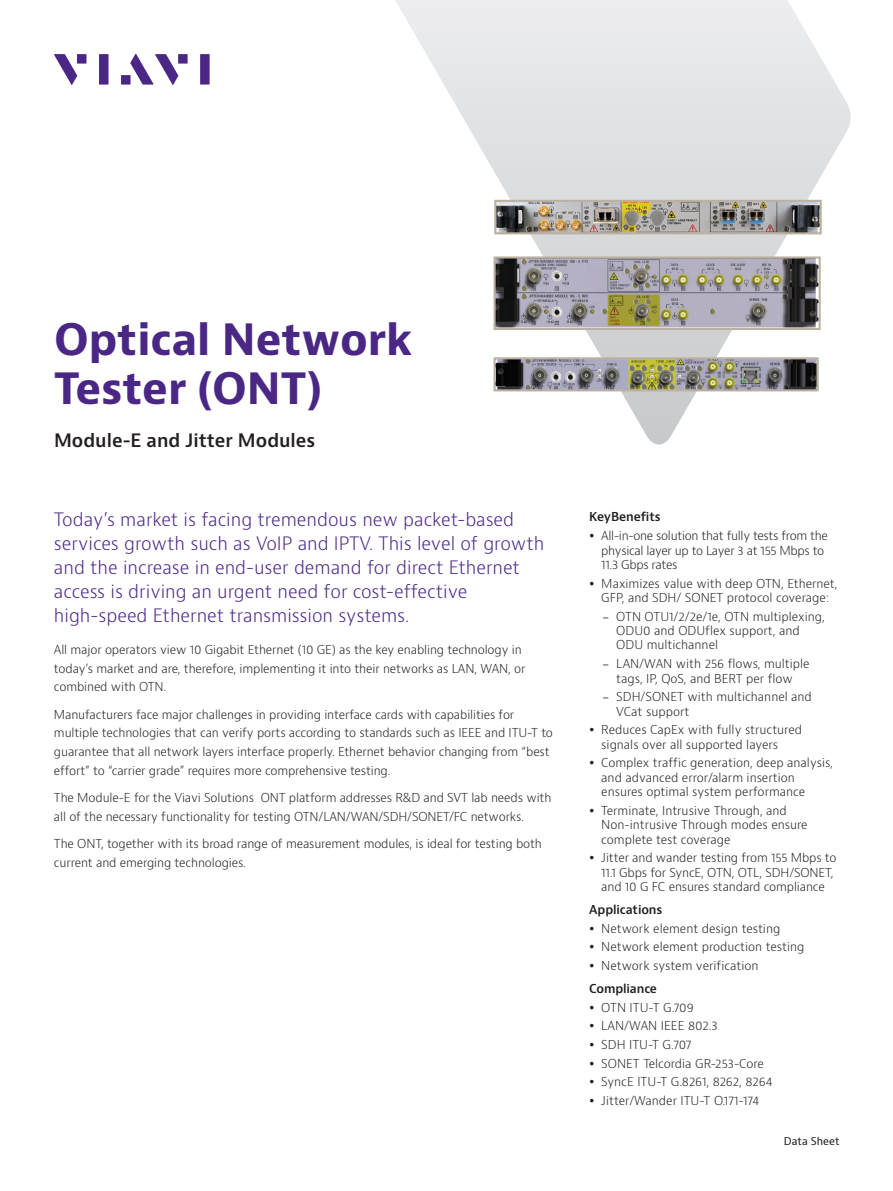
<style>
.page{position:relative;width:893px;height:1191px;background:#fff}
.page>*{position:absolute;margin:0;border:0;box-sizing:border-box;transform-origin:0 0}
.t1{font:700 42px/49.5px "Bernino Sans";color:#4a2785}
.t2{font:300 18px/24px "Bernino Sans";color:#4a2785}
.t3{font:600 18px "Bernino Sans";color:#231f20}
.t4{font:300 12px/14.4px "Bernino Sans";letter-spacing:-.01em;color:#231f20}
.t5{font:600 12px "Bernino Sans";letter-spacing:-.01em;color:#231f20}
.t6{font:10.5px "Bernino Sans";color:#231f20}
.s1{font-family:"Myriad Pro";font-weight:400}
</style>
<div class="page">
<svg style="left:54px;top:54px;width:23px;height:31px"></svg>
<div style="left:77px;top:54px;width:9px;height:10px;background:#4a2785"></div>
<div style="left:99px;top:54px;width:10px;height:31px;background:#4a2785"></div>
<div style="left:178px;top:54px;width:10px;height:10px;background:#4a2785"></div>
<div style="left:200px;top:54px;width:10px;height:31px;background:#4a2785"></div>
<svg style="left:130px;top:54px;width:48px;height:31px"></svg>
<div style="left:121px;top:75px;width:10px;height:10px;background:#4a2785"></div>
<svg style="left:395px;top:0;width:456px;height:445px"></svg>
<img style="left:497px;top:203px;width:322px;height:28px">
<div style="left:494px;top:200px;width:328px;height:34px;border:2px solid #bbb1a3"></div>
<img style="left:497px;top:259px;width:321px;height:68px">
<div style="left:494px;top:256px;width:327px;height:74px;border:2px solid #bbb1a3"></div>
<img style="left:497px;top:360px;width:319px;height:28px">
<div style="left:494px;top:357px;width:325px;height:34px;border:2px solid #bbb1a3"></div>
<h1 class="t1" style="left:54px;top:316px;width:360px">Optical Network<br>Tester (ONT)</h1>
<h2 class="t3" style="left:54px;top:428px;width:263px">Module-E and Jitter Modules</h2>
<p class="t2" style="left:54px;top:508px;width:492px">Today’s market is facing tremendous new packet-based services growth such as VoIP and IPTV. This level of growth and the increase in end-user demand for direct Ethernet access is driving an urgent need for cost-effective high-speed Ethernet transmission systems.</p>
<p class="t4" style="left:54px;top:640px;width:473px;line-height:18.8px">All major operators view 10 Gigabit Ethernet (10 GE) as the key enabling technology in today’s market and are, therefore, implementing it into their networks as LAN, WAN, or combined with OTN.</p>
<p class="t4" style="left:54px;top:705px;width:500px;line-height:18.8px">Manufacturers face major challenges in providing interface cards with capabilities for multiple technologies that can verify ports according to standards such as IEEE and ITU-T to guarantee that all network layers interface properly. Ethernet behavior changing from “best effort” to “carrier grade” requires more comprehensive testing.</p>
<p class="t4" style="left:54px;top:788px;width:499px;line-height:18.8px">The Module-E for the Viavi Solutions ONT platform addresses R&amp;D and SVT lab needs with all of the necessary functionality for testing OTN/LAN/WAN/SDH/SONET/FC networks.</p>
<p class="t4" style="left:54px;top:834px;width:489px;line-height:18.8px">The ONT, together with its broad range of measurement modules, is ideal for testing both current and emerging technologies.</p>
<p class="t5" style="left:589px;top:509px;width:73px">KeyBenefits</p>
<p class="t4" style="left:601px;top:529px;width:228px">All-in-one solution that fully tests from the physical layer up to Layer 3 at 155 Mbps to<br>11.3 Gbps rates</p>
<p class="t4" style="left:601px;top:576px;width:238px">Maximizes value with deep OTN, Ethernet,<br>GFP, and SDH/ SONET protocol coverage:</p>
<p class="t4" style="left:616px;top:609px;width:210px;text-indent:-14px"><span class="s1">–</span> OTN OTU1/2/2e/1e, OTN multiplexing,<br>ODU0 and ODUflex support, and<br>ODU multichannel</p>
<p class="t4" style="left:603px;top:657px;width:208px;text-align:center"><span class="s1">–</span> LAN/WAN with 256 flows, multiple tags, IP, QoS, and BERT per flow</p>
<p class="t4" style="left:616px;top:690px;width:197px;text-indent:-14px"><span class="s1">–</span> SDH/SONET with multichannel and<br>VCat support</p>
<p class="t4" style="left:601px;top:723px;width:202px">Reduces CapEx with fully structured signals over all supported layers</p>
<p class="t4" style="left:601px;top:756px;width:233px">Complex traffic generation, deep analysis, and advanced error/alarm insertion ensures optimal system performance</p>
<p class="t4" style="left:601px;top:803px;width:208px">Terminate, Intrusive Through, and<br>Non-intrusive Through modes ensure complete test coverage</p>
<p class="t4" style="left:601px;top:851px;width:237px">Jitter and wander testing from 155 Mbps to<br>11.1 Gbps for SyncE, OTN, OTL, SDH/SONET, and 10 G FC ensures standard compliance</p>
<p class="t5" style="left:589px;top:902px;width:75px">Applications</p>
<p class="t4" style="left:601px;top:919px;width:205px;line-height:18.6px">Network element design testing<br>Network element production testing<br>Network system verification</p>
<p class="t5" style="left:589px;top:981px;width:69px">Compliance</p>
<p class="t4" style="left:601px;top:998px;width:173px;line-height:18.6px">OTN ITU-T G.709<br>LAN/WAN IEEE 802.3<br>SDH ITU-T G.707<br>SONET Telcordia GR-253-Core<br>SyncE ITU-T G.8261, 8262, 8264<br>Jitter/Wander ITU-T O.171-174</p>
<p class="t6" style="left:784px;top:1134px;width:57px">Data Sheet</p>
</div>
